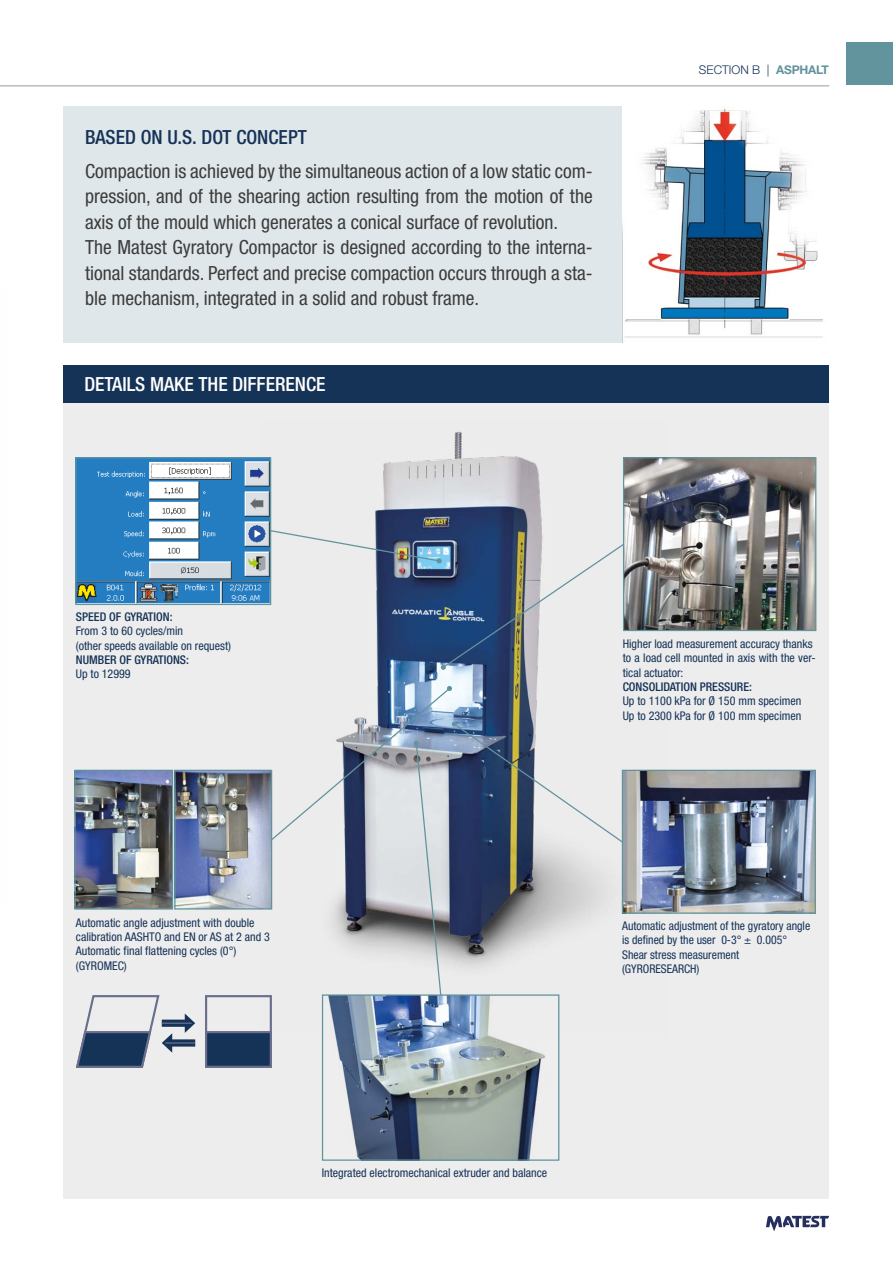
<style>
.page{position:relative;width:893px;height:1263px;background:#fff}
.page>*{position:absolute;margin:0;border:0;box-sizing:border-box;transform-origin:0 0}
.t1{font:condensed 19.5px/25.5px "Helvetica Neue LTW1 G";color:#3c3c3b}
.t2{font:500 condensed 19.5px "Helvetica Neue LTW1 G";color:#fff}
.t3{font:500 condensed 19.5px "Helvetica Neue LTW1 G";color:#153257}
.t4{font:condensed 12px/14.4px "Helvetica Neue LTW1 G";color:#153257}
.t5{font:500 condensed 12px "Helvetica Neue LTW1 G";color:#153257}
.t6{font:300 12px "Helvetica Neue LT Std";color:#153257}
.s1{font-weight:700;color:#62949d}
</style>
<div class="page">
<div style="left:846px;top:43px;width:47px;height:42px;background:#62949d"></div>
<hr style="left:0;top:85px;width:829px;height:2px;background:#bcbcbc">
<svg style="left:766px;top:1215px;width:63px;height:16px"></svg>
<div style="left:64px;top:400px;width:765px;height:799px;background:#ededed"></div>
<img style="left:669px;top:459px;width:145px;height:170px">
<div style="left:623px;top:457px;width:193px;height:174px;border:1px solid #62949d"></div>
<img style="left:176px;top:772px;width:84px;height:135px">
<div style="left:174px;top:770px;width:98px;height:139px;border:1px solid #62949d"></div>
<img style="left:76px;top:772px;width:95px;height:136px">
<div style="left:74px;top:770px;width:99px;height:140px;border:1px solid #62949d"></div>
<img style="left:336px;top:1039px;width:209px;height:120px">
<div style="left:322px;top:994px;width:237px;height:167px;border:1px solid #62949d"></div>
<img style="left:669px;top:772px;width:145px;height:140px">
<div style="left:622px;top:770px;width:194px;height:144px;border:1px solid #62949d"></div>
<img style="left:260px;top:431px;width:409px;height:608px">
<div style="left:205px;top:995px;width:67px;height:73px;border:2px solid #696f8d"></div>
<div style="left:205px;top:1031px;width:67px;height:37px;background:#153257;border:2px solid #696f8d"></div>
<svg style="left:185px;top:1014px;width:10px;height:19px"></svg>
<div style="left:162px;top:1019px;width:26px;height:8px;background:#153257"></div>
<hr style="left:162px;top:1022px;width:30px;height:2px;background:#696f8d">
<svg style="left:76px;top:995px;width:96px;height:73px"></svg>
<svg style="left:169px;top:1039px;width:26px;height:7px"></svg>
<hr style="left:165px;top:1042px;width:30px;height:1px;background:#696f8d">
<div style="left:63px;top:366px;width:765px;height:37px;background:#153257"></div>
<img style="left:77px;top:459px;width:192px;height:144px">
<div style="left:75px;top:457px;width:196px;height:148px;border:1px solid #62949d"></div>
<svg style="left:270px;top:686px;width:354px;height:310px"></svg>
<svg style="left:269px;top:529px;width:356px;height:141px"></svg>
<div style="left:64px;top:106px;width:765px;height:236px;background:#e0e7ea"></div>
<img style="left:622px;top:106px;width:207px;height:236px">
<h1 class="t3" style="left:85px;top:125px;width:223px">BASED ON U.S. DOT CONCEPT</h1>
<p class="t1" style="left:85px;top:158px;width:509px">Compaction is achieved by the simultaneous action of a low static com&shy;pression, and of the shearing action resulting from the motion of the axis of the mould which generates a conical surface of revolution.<br>The Matest Gyratory Compactor is designed according to the interna&shy;tional standards. Perfect and precise compaction occurs through a sta&shy;ble mechanism, integrated in a solid and robust frame.</p>
<h1 class="t2" style="left:84px;top:372px;width:243px">DETAILS MAKE THE DIFFERENCE</h1>
<p class="t6" style="left:699px;top:63px;width:131px">SECTION B | <span class="s1">ASPHALT</span></p>
<p class="t5" style="left:76px;top:609px;width:98px">SPEED OF GYRATION:</p>
<p class="t4" style="left:76px;top:624px;width:157px">From 3 to 60 cycles/min<br>(other speeds available on request)</p>
<p class="t5" style="left:76px;top:652px;width:115px">NUMBER OF GYRATIONS:</p>
<p class="t4" style="left:76px;top:667px;width:56px">Up to 12999</p>
<p class="t4" style="left:623px;top:636px;width:195px">Higher load measurement accuracy thanks to a load cell mounted in axis with the ver&shy;tical actuator:</p>
<p class="t5" style="left:623px;top:679px;width:131px">CONSOLIDATION PRESSURE:</p>
<p class="t4" style="left:623px;top:694px;width:180px">Up to 1100 kPa for Ø 150 mm specimen<br>Up to 2300 kPa for Ø 100 mm specimen</p>
<p class="t4" style="left:76px;top:915px;width:196px">Automatic angle adjustment with double calibration AASHTO and EN or AS at 2 and 3<br>Automatic final flattening cycles (0°) (GYROMEC)</p>
<p class="t4" style="left:622px;top:918px;width:190px">Automatic adjustment of the gyratory angle is defined by the user 0-3° ± 0.005°<br>Shear stress measurement (GYRORESEARCH)</p>
<p class="t4" style="left:322px;top:1166px;width:227px">Integrated electromechanical extruder and balance</p>
</div>
